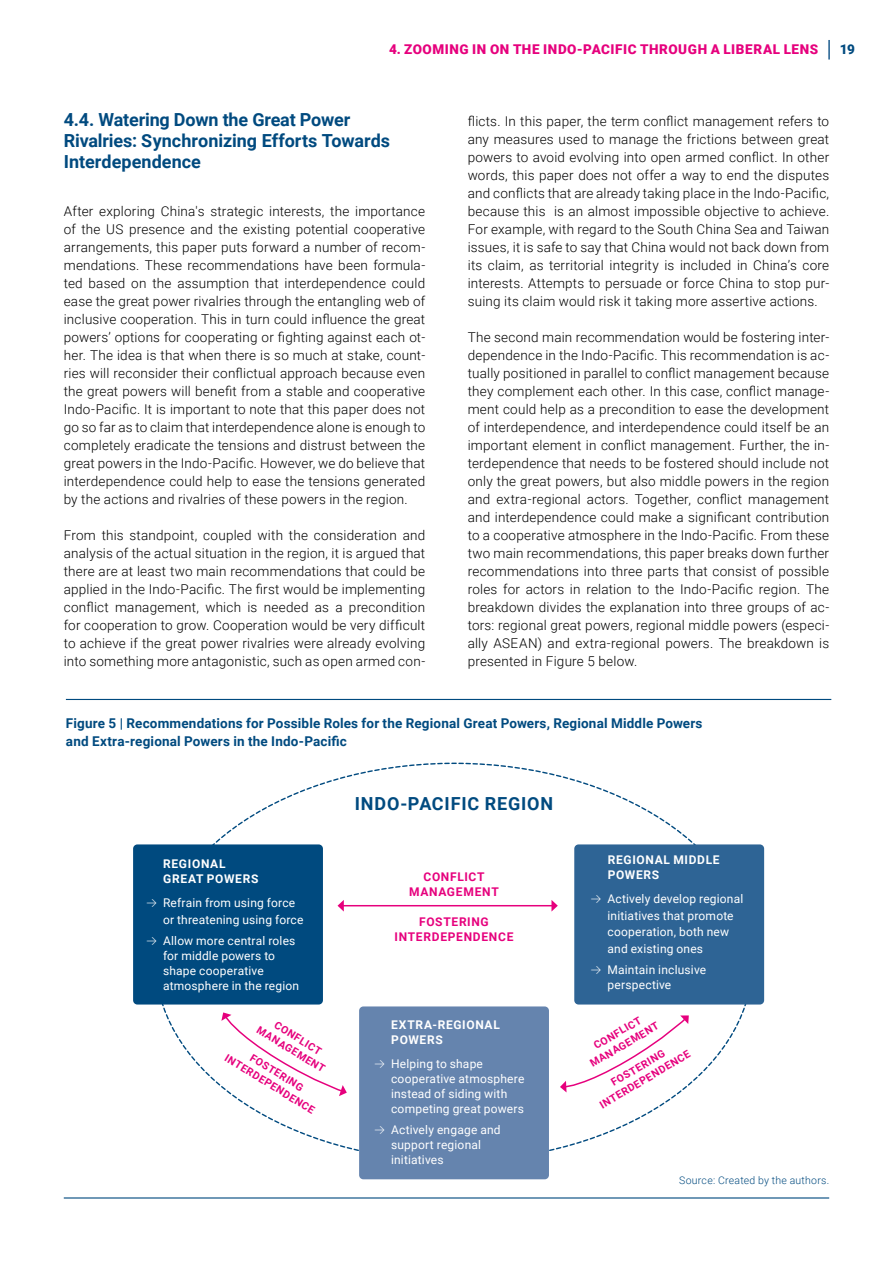
<style>
.page{position:relative;width:893px;height:1263px;background:#fff}
.page>*{position:absolute;margin:0;border:0;box-sizing:border-box;transform-origin:0 0}
.t1{font:700 18px/21px "Roboto";color:#004a7f}
.t2{font:700 18px "Roboto";letter-spacing:.05em;color:#004a7f}
.t3{font:300 13.5px/18px "Roboto";letter-spacing:.015em;color:#000;text-align:justify}
.t4{font:700 13.5px/18px "Roboto";letter-spacing:.01em;color:#004a7f}
.t5{font:900 13.5px "Roboto";letter-spacing:.045em;color:#e6007d}
.t6{font:900 13.5px "Roboto";color:#004a7f}
.t7{font:12px/15px "Roboto";letter-spacing:.015em;color:#fff}
.t8{font:700 12px/15px "Roboto";letter-spacing:.055em;color:#fff}
.t9{font:700 12px/15px "Roboto";letter-spacing:.055em;color:#e6007d;text-align:center}
.t10{font:700 10.5px/13.5px "Roboto";color:#e6007d;text-align:center}
.t11{font:300 10.5px "Roboto";letter-spacing:.025em;color:#004a7f}
.s1{font-family:"Klavika Arrows";font-weight:300}
</style>
<div class="page">
<hr style="left:828px;top:40px;width:2px;height:20px;background:#1d5d8f">
<hr style="left:64px;top:1197px;width:765px;height:1px;background:#004a7f">
<svg style="left:154px;top:762px;width:600px;height:389px"></svg>
<div style="left:133px;top:844px;width:190px;height:160px;background:#004a7f;border-radius:4px"></div>
<div style="left:574px;top:844px;width:190px;height:160px;background:#2e6495;border-radius:4px"></div>
<div style="left:359px;top:1006px;width:190px;height:173px;background:#6584ae;border-radius:4px"></div>
<hr style="left:343px;top:905px;width:209px;height:1px;background:#e6007d">
<svg style="left:338px;top:900px;width:6px;height:11px"></svg>
<svg style="left:551px;top:900px;width:7px;height:11px"></svg>
<svg style="left:221px;top:1012px;width:126px;height:84px"></svg>
<svg style="left:560px;top:1015px;width:129px;height:77px"></svg>
<hr style="left:66px;top:699px;width:765px;height:1px;background:#004a7f">
<p class="t5" style="left:389px;top:40px;width:65px">4. ZOOMING</p>
<p class="t5" style="left:472px;top:40px;width:86px">IN ON THE INDO</p>
<p class="t5" style="left:577px;top:40px;width:93px">-PACIFIC THROUG</p>
<p class="t5" style="left:698px;top:40px;width:43px">H A LIBERAL</p>
<p class="t5" style="left:784px;top:40px;width:18px">LENS</p>
<p class="t6" style="left:840px;top:40px;width:16px">19</p>
<h1 class="t1" style="left:64px;top:109px;width:328px">4.4. Watering Down the Great Power<br>Rivalries: Synchronizing Efforts Towards<br>Interdependence</h1>
<p class="t3" style="left:64px;top:202px;width:363px">After exploring China's strategic interests, the importance of the US presence and the existing potential cooperative arrangements, this paper puts forward a number of recom&shy;mendations. These recommendations have been formula&shy;ted based on the assumption that interdependence could ease the great power rivalries through the entangling web of inclusive cooperation. This in turn could influence the great powers’ options for cooperating or fighting against each ot&shy;her. The idea is that when there is so much at stake, count&shy;ries will reconsider their conflictual approach because even the great powers will benefit from a stable and cooperative Indo-Pacific. It is important to note that this paper does not go so far as to claim that interdependence alone is enough to completely eradicate the tensions and distrust between the great powers in the Indo-Pacific. However, we do believe that interdependence could help to ease the tensions generated by the actions and rivalries of these powers in the region.</p>
<p class="t3" style="left:64px;top:526px;width:363px">From this standpoint, coupled with the consideration and analysis of the actual situation in the region, it is argued that there are at least two main recommendations that could be applied in the Indo-Pacific. The first would be implementing conflict management, which is needed as a precondition for cooperation to grow. Cooperation would be very difficult to achieve if the great power rivalries were already evolving into something more antagonistic, such as open armed con-</p>
<p class="t3" style="left:468px;top:112px;width:363px">flicts. In this paper, the term conflict management refers to any measures used to manage the frictions between great powers to avoid evolving into open armed conflict. In other words, this paper does not offer a way to end the disputes and conflicts that are already taking place in the Indo-Pacific, because this is an almost impossible objective to achieve.<br>For example, with regard to the South China Sea and Taiwan issues, it is safe to say that China would not back down from its claim, as territorial integrity is included in China’s core interests. Attempts to persuade or force China to stop pur&shy;suing its claim would risk it taking more assertive actions.</p>
<p class="t3" style="left:468px;top:328px;width:363px">The second main recommendation would be fostering inter&shy;dependence in the Indo-Pacific. This recommendation is ac&shy;tually positioned in parallel to conflict management because they complement each other. In this case, conflict manage&shy;ment could help as a precondition to ease the development of interdependence, and interdependence could itself be an important element in conflict management. Further, the in&shy;terdependence that needs to be fostered should include not only the great powers, but also middle powers in the region and extra-regional actors. Together, conflict management and interdependence could make a significant contribution to a cooperative atmosphere in the Indo-Pacific. From these two main recommendations, this paper breaks down further recommendations into three parts that consist of possible roles for actors in relation to the Indo-Pacific region. The breakdown divides the explanation into three groups of ac&shy;tors: regional great powers, regional middle powers (especi&shy;ally ASEAN) and extra-regional powers. The breakdown is presented in Figure 5 below.</p>
<p class="t4" style="left:66px;top:713px;width:638px">Figure 5 | Recommendations for Possible Roles for the Regional Great Powers, Regional Middle Powers and Extra-regional Powers in the Indo-Pacific</p>
<p class="t8" style="left:163px;top:856px;width:97px">REGIONAL<br>GREAT POWERS</p>
<p class="t7" style="left:163px;top:894px;width:142px;line-height:16.5px;text-indent:-17px"><span class="s1">B</span> Refrain from using force or threatening using force</p>
<p class="t7" style="left:163px;top:932px;width:138px;text-indent:-17px"><span class="s1">B</span> Allow more central roles for middle powers to shape cooperative atmosphere in the region</p>
<p class="t10" style="left:268px;top:1011px;width:79px;rotate:31deg">CONFLICT<br>MANAGEMENT</p>
<p class="t10" style="left:255px;top:1051px;width:62px;rotate:31deg">FOSTERING</p>
<p class="t10" style="left:229px;top:1051px;width:105px;rotate:31deg">INTERDEPENDENCE</p>
<h1 class="t2" style="left:355px;top:791px;width:200px">INDO-PACIFIC REGION</h1>
<p class="t9" style="left:409px;top:869px;width:91px">CONFLICT<br>MANAGEMENT</p>
<p class="t9" style="left:395px;top:914px;width:120px">FOSTERING<br>INTERDEPENDENCE</p>
<p class="t8" style="left:391px;top:1017px;width:110px">EXTRA-REGIONAL<br>POWERS</p>
<p class="t7" style="left:391px;top:1056px;width:135px;text-indent:-17px"><span class="s1">B</span> Helping to shape cooperative atmosphere instead of siding with competing great powers</p>
<p class="t7" style="left:391px;top:1122px;width:111px;text-indent:-17px"><span class="s1">B</span> Actively engage and support regional initiatives</p>
<p class="t8" style="left:608px;top:852px;width:113px">REGIONAL MIDDLE<br>POWERS</p>
<p class="t7" style="left:607px;top:890px;width:137px;line-height:16.5px;text-indent:-17px"><span class="s1">B</span> Actively develop regional initiatives that promote cooperation, both new and existing ones</p>
<p class="t7" style="left:607px;top:961px;width:100px;text-indent:-17px"><span class="s1">B</span> Maintain inclusive perspective</p>
<p class="t10" style="left:580px;top:1047px;width:79px;rotate:-31deg">CONFLICT<br>MANAGEMENT</p>
<p class="t10" style="left:590px;top:1088px;width:105px;rotate:-31deg">FOSTERING<br>INTERDEPENDENCE</p>
<p class="t11" style="left:679px;top:1173px;width:152px">Source: Created by the authors.</p>
</div>
